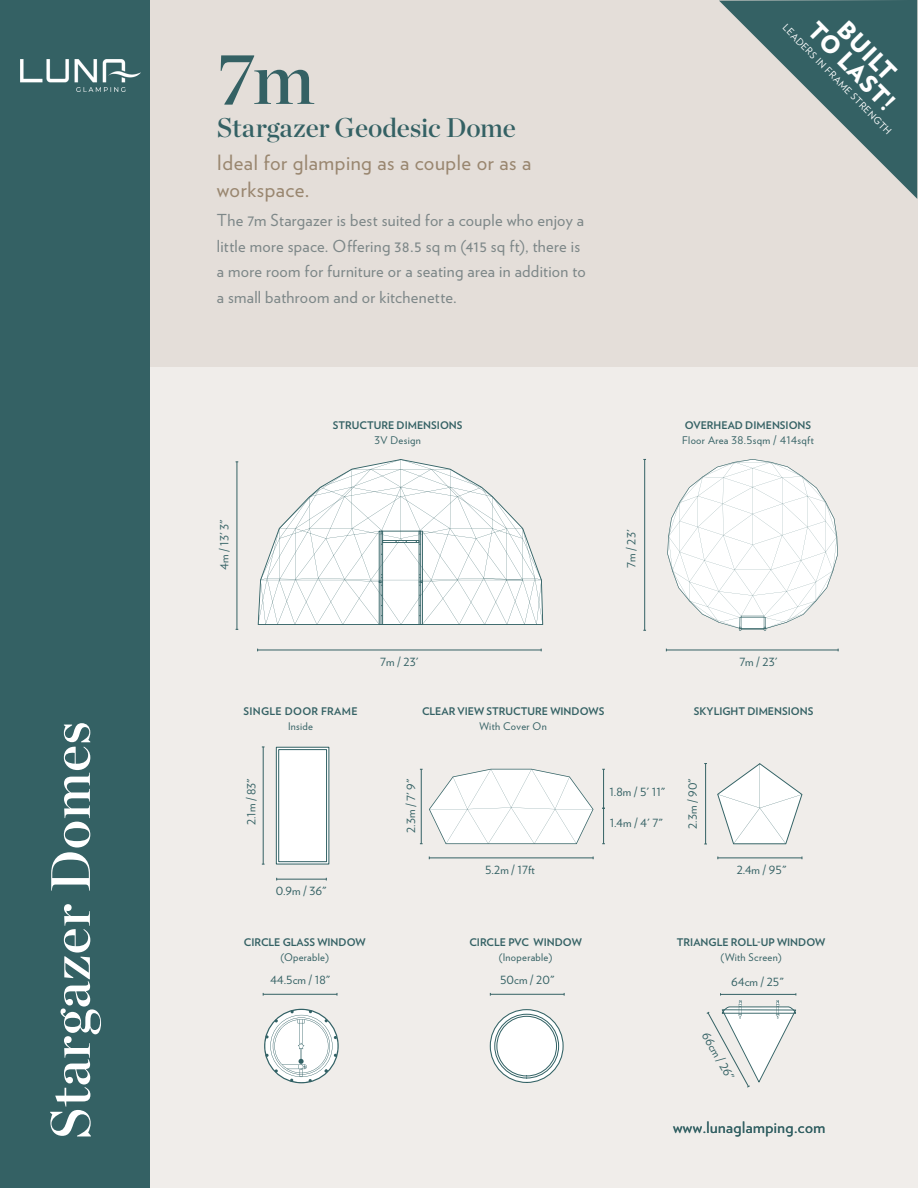
<style>
.page{position:relative;width:918px;height:1188px;background:#fff}
.page>*{position:absolute;margin:0;border:0;box-sizing:border-box;transform-origin:0 0}
.t1{font:73.2px "Chronicle Display Semi";color:#346164}
.t2{font:55.5px "Chronicle Display Semi";letter-spacing:.01em;color:#fff}
.t3{font:27px "Chronicle Display Semi";letter-spacing:-.005em;color:#346164}
.DIMENSIONS{font:900 23.85px "Verlag";color:#fff}
.sub_gold{font:21px/27px "Verlag";letter-spacing:.025em;color:#99866f}
.body{font:16.5px/25.5px "Verlag";letter-spacing:.015em;color:#7d8788}
.t4{font:15.75px "Verlag";letter-spacing:.03em;color:#346164}
.DIMENSIONS-2{font:11.25px "Verlag";color:#346164}
.t5{font:700 10.5px/15px "Verlag";color:#346164;text-align:center}
.t6{font:10.5px/15px "Verlag";letter-spacing:.03em;color:#346164}
.t7{font:700 10.5px/15px "Verlag";letter-spacing:.03em;color:#346164;text-align:center}
.DIMENSIONS-3{font:9.6px "Verlag";color:#fff}
.s1{font-weight:400}
.s2{font-weight:700}
</style>
<div class="page">
<div style="left:137px;top:0;width:781px;height:1188px;background:#f0edea"></div>
<div style="left:137px;top:0;width:781px;height:367px;background:#e4ded9"></div>
<svg style="left:258px;top:459px;width:285px;height:166px"></svg>
<hr style="left:237px;top:462px;width:1px;height:167px;background:#346164">
<hr style="left:258px;top:650px;width:283px;height:1px;background:#346164">
<hr style="left:429px;top:858px;width:164px;height:1px;background:#346164">
<hr style="left:263px;top:994px;width:74px;height:1px;background:#346164">
<hr style="left:490px;top:994px;width:74px;height:1px;background:#346164">
<hr style="left:421px;top:769px;width:1px;height:75px;background:#346164">
<svg style="left:429px;top:769px;width:164px;height:75px"></svg>
<svg style="left:667px;top:459px;width:171px;height:172px"></svg>
<hr style="left:666px;top:650px;width:172px;height:1px;background:#346164">
<hr style="left:644px;top:459px;width:1px;height:171px;background:#346164">
<hr style="left:263px;top:747px;width:1px;height:117px;background:#346164">
<hr style="left:277px;top:879px;width:49px;height:1px;background:#346164">
<div style="left:276px;top:747px;width:53px;height:117px;background:#fff"></div>
<div style="left:276px;top:747px;width:53px;height:117px;border:1px solid #316164"></div>
<div style="left:279px;top:750px;width:48px;height:112px;border:1px solid #316164"></div>
<hr style="left:718px;top:858px;width:84px;height:1px;background:#346164">
<hr style="left:705px;top:764px;width:1px;height:80px;background:#346164">
<svg style="left:264px;top:1009px;width:75px;height:74px"></svg>
<svg style="left:490px;top:1009px;width:74px;height:74px;fill:#fff"></svg>
<div style="left:495px;top:1014px;width:64px;height:64px;border:1px solid #316164;border-radius:50%"></div>
<div style="left:497px;top:1016px;width:60px;height:60px;border:1px solid #316164;border-radius:50%"></div>
<svg style="left:706px;top:993px;width:91px;height:95px"></svg>
<svg style="left:717px;top:763px;width:85px;height:81px"></svg>
<svg style="left:719px;top:0;width:198px;height:199px"></svg>
<hr style="left:603px;top:808px;width:1px;height:36px;background:#346164">
<hr style="left:603px;top:769px;width:1px;height:39px;background:#346164">
<div style="left:0;top:0;width:150px;height:1188px;background:#346164"></div>
<img style="left:21px;top:60px;width:119px;height:31px">
<h2 class="t2" style="left:27px;top:1140px;width:420px;rotate:-90deg">Stargazer Domes</h2>
<p class="t1" style="left:217px;top:21px;width:99px">7m</p>
<p class="t3" style="left:217px;top:106px;width:300px">Stargazer Geodesic Dome</p>
<p class="sub_gold" style="left:217px;top:148px;width:316px">Ideal for glamping as a couple or as a workspace.</p>
<p class="body" style="left:217px;top:207px;width:370px">The 7m Stargazer is best suited for a couple who enjoy a little more space. Offering 38.5 sq m (415 sq ft), there is a more room for furniture or a seating area in addition to a small bathroom and or kitchenette.</p>
<p class="DIMENSIONS" style="left:856px;top:11px;width:73px;rotate:46deg">BUILT</p>
<p class="DIMENSIONS" style="left:827px;top:12px;width:113px;rotate:46deg">TO LAST!</p>
<p class="DIMENSIONS-3" style="left:789px;top:21px;width:152px;rotate:45deg">LEADERS IN FRAME STRENGTH</p>
<p class="DIMENSIONS-2" style="left:216px;top:570px;width:52px;rotate:-90deg">4m / 13' 3"</p>
<p class="t5" style="left:333px;top:417px;width:131px">STRUCTURE DIMENSIONS<br><span class="s1">3V Design</span></p>
<p class="DIMENSIONS-2" style="left:623px;top:568px;width:40px;rotate:-90deg">7m / 23'</p>
<p class="t6" style="left:682px;top:417px;width:133px"><span class="s2">OVERHEAD DIMENSIONS<br></span>Floor Area 38.5sqm / 414sqft</p>
<p class="t7" style="left:243px;top:703px;width:116px">SINGLE DOOR FRAME<br><span class="s1">Inside</span></p>
<p class="DIMENSIONS-2" style="left:380px;top:654px;width:40px">7m / 23'</p>
<p class="t5" style="left:422px;top:703px;width:184px">CLEAR VIEW STRUCTURE WINDOWS<br><span class="s1">With Cover On</span></p>
<p class="DIMENSIONS-2" style="left:739px;top:654px;width:40px">7m / 23'</p>
<p class="t5" style="left:694px;top:703px;width:121px">SKYLIGHT DIMENSIONS</p>
<p class="DIMENSIONS-2" style="left:243px;top:825px;width:48px;rotate:-90deg">2.1m / 83"</p>
<p class="DIMENSIONS-2" style="left:276px;top:883px;width:52px">0.9m / 36"</p>
<p class="t5" style="left:244px;top:935px;width:123px">CIRCLE GLASS WINDOW <span class="s1">(Operable)</span></p>
<p class="DIMENSIONS-2" style="left:403px;top:833px;width:56px;rotate:-90deg">2.3m / 7' 9"</p>
<p class="DIMENSIONS-2" style="left:485px;top:862px;width:51px">5.2m / 17ft</p>
<p class="t5" style="left:469px;top:935px;width:114px">CIRCLE PVC WINDOW <span class="s1">(Inoperable)</span></p>
<p class="DIMENSIONS-2" style="left:609px;top:784px;width:57px">1.8m / 5' 11"</p>
<p class="DIMENSIONS-2" style="left:610px;top:814px;width:54px">1.4m / 4' 7"</p>
<p class="DIMENSIONS-2" style="left:684px;top:829px;width:52px;rotate:-90deg">2.3m / 90"</p>
<p class="DIMENSIONS-2" style="left:737px;top:862px;width:51px">2.4m / 95"</p>
<p class="t5" style="left:677px;top:935px;width:150px">TRIANGLE ROLL-UP WINDOW <span class="s1">(With Screen)</span></p>
<p class="DIMENSIONS-2" style="left:270px;top:971px;width:62px">44.5cm / 18"</p>
<p class="DIMENSIONS-2" style="left:500px;top:971px;width:56px">50cm / 20"</p>
<p class="DIMENSIONS-2" style="left:731px;top:974px;width:54px">64cm / 25"</p>
<p class="DIMENSIONS-2" style="left:712px;top:1029px;width:54px;rotate:60deg">66cm / 26"</p>
<p class="t4" style="left:673px;top:1116px;width:154px">www.lunaglamping.com</p>
</div>
